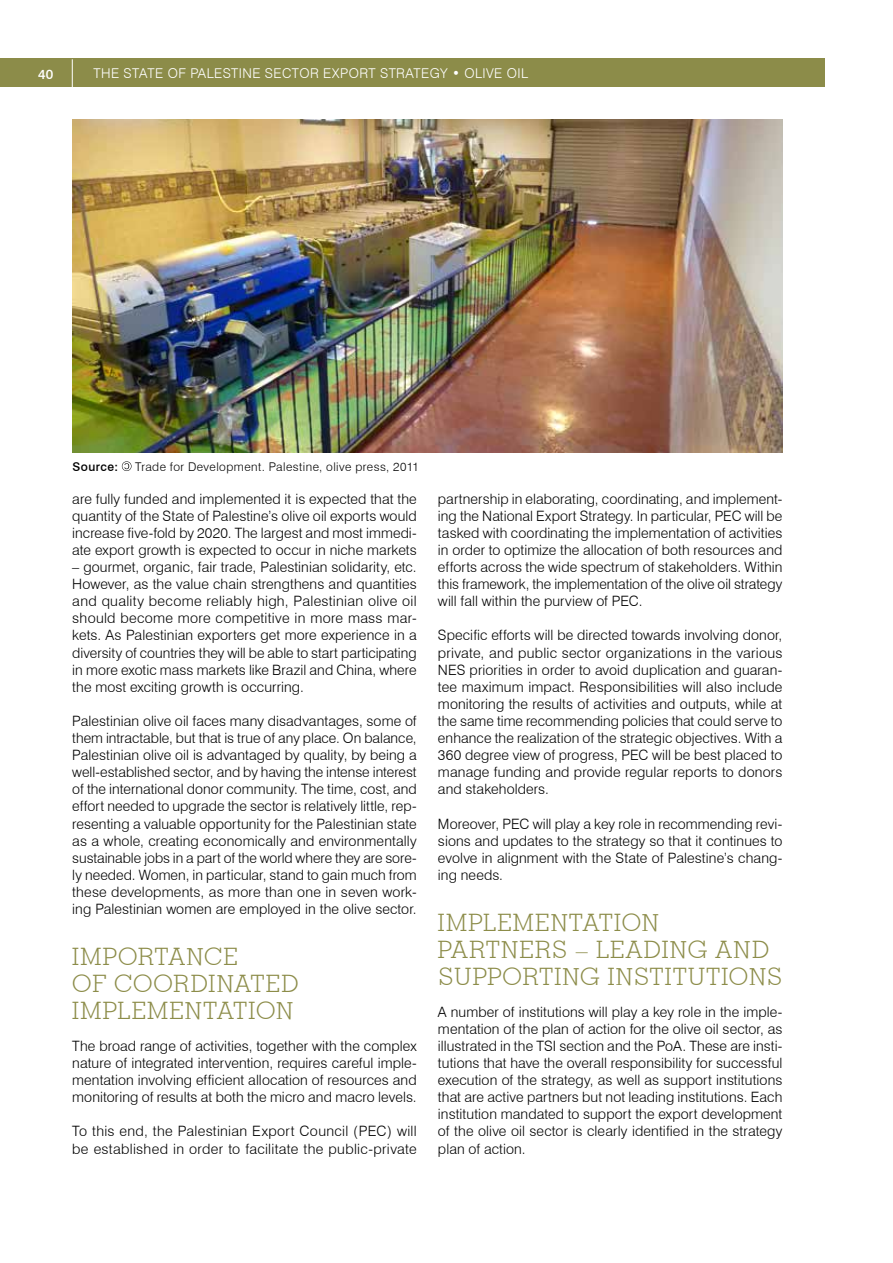
<style>
.page{position:relative;width:893px;height:1263px;background:#fff}
.page>*{position:absolute;margin:0;border:0;box-sizing:border-box;transform-origin:0 0}
.Title_1__Subtitle{font:300 24px/27px "Geometric Slab 703 BT";letter-spacing:.05em;color:#8c8c49}
.Body_text{font:300 14.25px/17.1px "Swiss 721 BT";letter-spacing:.01em;color:#000;text-align:justify}
.t1{font:300 13.5px "Swiss 721 BT";letter-spacing:.03em;color:#fff}
.t2{font:500 13.5px "Swiss 721 BT";color:#fff}
.pie_de_foto{font:300 12px "Swiss 721 BT";letter-spacing:.035em;color:#000}
.pie_de_foto-2{font:500 12px "Swiss 721 BT";letter-spacing:.04em;color:#000}
</style>
<div class="page">
<img style="left:73px;top:119px;width:709px;height:334px">
<div style="left:0;top:58px;width:825px;height:29px;background:#8c8c49"></div>
<svg style="left:72px;top:59px;width:1px;height:28px"></svg>
<svg style="left:122px;top:461px;width:9px;height:10px"></svg>
<p class="t2" style="left:38px;top:66px;width:17px">40</p>
<p class="t1" style="left:94px;top:65px;width:436px">THE STATE OF PALESTINE SECTOR EXPORT STRATEGY • OLIVE OIL</p>
<p class="pie_de_foto-2" style="left:72px;top:459px;width:47px">Source:</p>
<p class="pie_de_foto" style="left:135px;top:459px;width:285px">Trade for Development. Palestine, olive press, 2011</p>
<p class="Body_text" style="left:72px;top:490px;width:346px">are fully funded and implemented it is expected that the quantity of the State of Palestine’s olive oil exports would increase five-fold by 2020. The largest and most immedi&shy;ate export growth is expected to occur in niche markets</p>
<p class="Body_text" style="left:72px;top:558px;width:346px">– gourmet, organic, fair trade, Palestinian solidarity, etc.<br>However, as the value chain strengthens and quantities and quality become reliably high, Palestinian olive oil should become more competitive in more mass mar&shy;kets. As Palestinian exporters get more experience in a diversity of countries they will be able to start participating in more exotic mass markets like Brazil and China, where the most exciting growth is occurring.</p>
<p class="Body_text" style="left:72px;top:712px;width:346px">Palestinian olive oil faces many disadvantages, some of them intractable, but that is true of any place. On balance, Palestinian olive oil is advantaged by quality, by being a well-established sector, and by having the intense interest of the international donor community. The time, cost, and effort needed to upgrade the sector is relatively little, rep&shy;resenting a valuable opportunity for the Palestinian state as a whole, creating economically and environmentally sustainable jobs in a part of the world where they are sore&shy;ly needed. Women, in particular, stand to gain much from these developments, as more than one in seven work&shy;ing Palestinian women are employed in the olive sector.</p>
<p class="Title_1__Subtitle" style="left:72px;top:943px;width:228px">IMPORTANCE<br>OF COORDINATED<br>IMPLEMENTATION</p>
<p class="Body_text" style="left:72px;top:1037px;width:346px">The broad range of activities, together with the complex nature of integrated intervention, requires careful imple&shy;mentation involving efficient allocation of resources and monitoring of results at both the micro and macro levels.</p>
<p class="Body_text" style="left:72px;top:1123px;width:346px">To this end, the Palestinian Export Council (PEC) will be established in order to facilitate the public-private</p>
<p class="Body_text" style="left:438px;top:490px;width:346px">partnership in elaborating, coordinating, and implement&shy;ing the National Export Strategy. In particular, PEC will be tasked with coordinating the implementation of activities in order to optimize the allocation of both resources and efforts across the wide spectrum of stakeholders. Within this framework, the implementation of the olive oil strategy will fall within the purview of PEC.</p>
<p class="Body_text" style="left:438px;top:627px;width:346px">Specific efforts will be directed towards involving donor, private, and public sector organizations in the various NES priorities in order to avoid duplication and guaran&shy;tee maximum impact. Responsibilities will also include monitoring the results of activities and outputs, while at the same time recommending policies that could serve to enhance the realization of the strategic objectives. With a 360 degree view of progress, PEC will be best placed to manage funding and provide regular reports to donors and stakeholders.</p>
<p class="Body_text" style="left:438px;top:815px;width:346px">Moreover, PEC will play a key role in recommending revi&shy;sions and updates to the strategy so that it continues to evolve in alignment with the State of Palestine’s chang&shy;ing needs.</p>
<p class="Title_1__Subtitle" style="left:438px;top:909px;width:346px">IMPLEMENTATION<br>PARTNERS – LEADING AND<br>SUPPORTING INSTITUTIONS</p>
<p class="Body_text" style="left:438px;top:1003px;width:346px">A number of institutions will play a key role in the imple&shy;mentation of the plan of action for the olive oil sector, as illustrated in the TSI section and the PoA. These are insti&shy;tutions that have the overall responsibility for successful execution of the strategy, as well as support institutions that are active partners but not leading institutions. Each institution mandated to support the export development of the olive oil sector is clearly identified in the strategy plan of action.</p>
</div>
